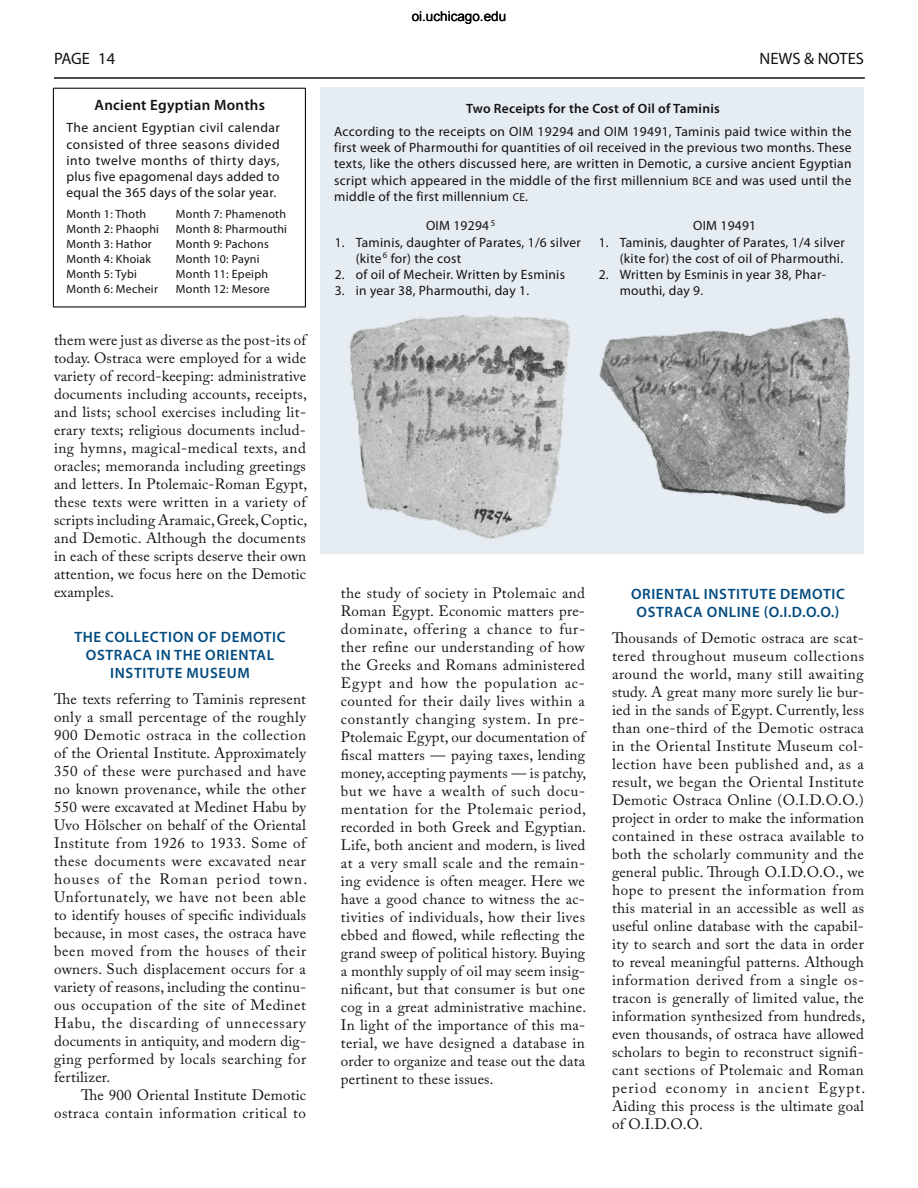
<style>
.page{position:relative;width:918px;height:1188px;background:#fff}
.page>*{position:absolute;margin:0;border:0;box-sizing:border-box;transform-origin:0 0}
.t1{font:16.5px "Myriad Pro";letter-spacing:-.015em;color:#121212}
.t2{font:15px/18px "Adobe Caslon Pro";letter-spacing:.02em;color:#121212;text-align:justify}
.t3{font:600 15px/18px "Myriad Pro";letter-spacing:.04em;color:#004a7f}
.t4{font:15px "Adobe Caslon Pro";letter-spacing:.04em;color:#121212}
.t5{font:15px "Adobe Caslon Pro";letter-spacing:.045em;color:#121212}
.t6{font:15px "Adobe Caslon Pro";letter-spacing:.055em;color:#121212}
.t7{font:15px "Adobe Caslon Pro";letter-spacing:.07em;color:#121212}
.t8{font:600 15px "Myriad Pro";letter-spacing:.02em;color:#121212}
.t9{font:13.5px/16.2px "Myriad Pro";letter-spacing:.02em;color:#121212;text-align:justify}
.t10{font:13.5px "Arial";color:#000}
.t11{font:12px "Myriad Pro";letter-spacing:.02em;color:#121212}
.s1{font-weight:600}
.s2{font-family:"Myriad Pro Regular SC850";font-size:11.55px}
.s3{font-family:"Myriad Pro";font-weight:600;color:#004a7f}
</style>
<div class="page">
<hr style="left:54px;top:77px;width:811px;height:2px;background:#121212">
<div style="left:321px;top:88px;width:543px;height:466px;background:#e6edf2"></div>
<img style="left:349px;top:316px;width:220px;height:222px">
<img style="left:599px;top:317px;width:251px;height:197px">
<div style="left:53px;top:88px;width:253px;height:220px;border:1px solid #121212"></div>
<p class="t10" style="left:412px;top:8px;width:96px">oi.uchicago.edu</p>
<p class="t1" style="left:54px;top:49px;width:63px">PAGE 14</p>
<p class="t1" style="left:760px;top:49px;width:8px">NEW</p>
<p class="t1" style="left:793px;top:49px;width:73px">S &amp; NOTES</p>
<p class="t8" style="left:95px;top:95px;width:172px">ANCIENT EGYPTIAN MONTHS</p>
<p class="t9" style="left:66px;top:120px;width:215px">The ancient Egyptian civil calendar consisted of three seasons divided into twelve months of thirty days, plus five epagomenal days added to equal the 365 days of the solar year.</p>
<p class="t11" style="left:66px;top:206px;width:81px">Month 1: Thoth</p>
<p class="t11" style="left:176px;top:206px;width:112px">Month 7: Phamenoth</p>
<p class="t11" style="left:66px;top:221px;width:94px">Month 2: Phaophi</p>
<p class="t11" style="left:176px;top:221px;width:113px">Month 8: Pharmouthi</p>
<p class="t11" style="left:66px;top:236px;width:87px">Month 3: Hathor</p>
<p class="t11" style="left:176px;top:236px;width:94px">Month 9: Pachons</p>
<p class="t11" style="left:66px;top:251px;width:86px">Month 4: Khoiak</p>
<p class="t11" style="left:176px;top:251px;width:85px">Month 10: Payni</p>
<p class="t11" style="left:66px;top:266px;width:72px">Month 5: Tybi</p>
<p class="t11" style="left:176px;top:266px;width:94px">Month 11: Epeiph</p>
<p class="t11" style="left:66px;top:281px;width:93px">Month 6: Mecheir</p>
<p class="t11" style="left:176px;top:281px;width:96px">Month 12: Mesore</p>
<p class="t2" style="left:54px;top:331px;width:255px">them were just as diverse as the post-its of today. Ostraca were employed for a wide variety of record-keeping: administrative documents including accounts, receipts, and lists; school exercises including lit&shy;erary texts; religious documents includ&shy;ing hymns, magical-medical texts, and oracles; memoranda including greetings and letters. In Ptolemaic-Roman Egypt, these texts were written in a variety of scripts including Aramaic, Greek, Coptic, and Demotic. Although the documents in each of these scripts deserve their own attention, we focus here on the Demotic examples.</p>
<p class="t3" style="left:74px;top:628px;width:213px">THE COLLECTION OF DEMOTIC</p>
<p class="t3" style="left:86px;top:646px;width:181px">OSTRACA IN THE ORIENTAL</p>
<p class="t3" style="left:110px;top:664px;width:141px">INSTITUTE MUSEUM</p>
<p class="t2" style="left:54px;top:690px;width:254px">The texts referring to Taminis represent</p>
<p class="t2" style="left:54px;top:708px;width:253px">only a small percentage of the roughly</p>
<p class="t4" style="left:54px;top:726px;width:254px">900 Demotic ostraca in the collection</p>
<p class="t2" style="left:54px;top:744px;width:254px">of the Oriental Institute. Approximately</p>
<p class="t2" style="left:54px;top:762px;width:254px">350 of these were purchased and have</p>
<p class="t2" style="left:54px;top:780px;width:253px">no known provenance, while the other</p>
<p class="t2" style="left:54px;top:798px;width:254px">550 were excavated at Medinet Habu by</p>
<p class="t2" style="left:54px;top:816px;width:254px">Uvo Hölscher on behalf of the Oriental</p>
<p class="t2" style="left:54px;top:834px;width:253px">Institute from 1926 to 1933. Some of</p>
<p class="t4" style="left:54px;top:852px;width:253px">these documents were excavated near</p>
<p class="t7" style="left:54px;top:870px;width:255px">houses of the Roman period town.</p>
<p class="t5" style="left:54px;top:888px;width:253px">Unfortunately, we have not been able</p>
<p class="t2" style="left:54px;top:906px;width:254px">to identify houses of specific individuals</p>
<p class="t2" style="left:54px;top:924px;width:254px">because, in most cases, the ostraca have</p>
<p class="t5" style="left:54px;top:942px;width:254px">been moved from the houses of their</p>
<p class="t2" style="left:54px;top:960px;width:253px">owners. Such displacement occurs for a</p>
<p class="t2" style="left:54px;top:978px;width:254px">variety of reasons, including the continu-</p>
<p class="t2" style="left:54px;top:996px;width:253px">ous occupation of the site of Medinet</p>
<p class="t6" style="left:54px;top:1014px;width:253px">Habu, the discarding of unnecessary</p>
<p class="t2" style="left:54px;top:1032px;width:254px">documents in antiquity, and modern dig-</p>
<p class="t2" style="left:54px;top:1050px;width:254px">ging performed by locals searching for</p>
<p class="t2" style="left:54px;top:1068px;width:58px">fertilizer.</p>
<p class="t2" style="left:81px;top:1086px;width:227px">The 900 Oriental Institute Demotic</p>
<p class="t2" style="left:54px;top:1104px;width:253px">ostraca contain information critical to</p>
<p class="t9" style="left:334px;top:97px;width:519px;line-height:23px;text-align:center"><span class="s1">TWO RECEIPTS FOR THE COST OF OIL OF TAMINIS<br></span>According to the receipts on OIM 19294 and OIM 19491, Taminis paid twice within the</p>
<p class="t9" style="left:334px;top:139px;width:519px">first week of Pharmouthi for quantities of oil received in the previous two months. These texts, like the others discussed here, are written in Demotic, a cursive ancient Egyptian script which appeared in the middle of the first millennium <span class="s2">BCE</span> and was used until the middle of the first millennium <span class="s2">CE</span>.</p>
<p class="t9" style="left:693px;top:218px;width:65px">OIM 19491</p>
<p class="t9" style="left:599px;top:234px;width:248px;text-align:right">1. Taminis, daughter of Parates, 1/4 silver (kite for) the cost of oil of Pharmouthi.</p>
<p class="t9" style="left:620px;top:266px;width:208px;text-indent:-21px">2. Written by Esminis in year 38, Phar&shy;mouthi, day 9.</p>
<p class="t9" style="left:426px;top:218px;width:71px">OIM 19294 <sup>5</sup></p>
<p class="t9" style="left:356px;top:234px;width:227px;text-indent:-21px">1. Taminis, daughter of Parates, 1/6 silver (kite <sup>6</sup> for) the cost</p>
<p class="t9" style="left:335px;top:266px;width:232px">2. of oil of Mecheir. Written by Esminis</p>
<p class="t9" style="left:335px;top:282px;width:196px">3. in year 38, Pharmouthi, day 1.</p>
<p class="t2" style="left:341px;top:584px;width:247px">the study of society in Ptolemaic and Roman Egypt. Economic matters pre&shy;dominate, offering a chance to fur&shy;ther refine our understanding of how the Greeks and Romans administered Egypt and how the population ac&shy;counted for their daily lives within a constantly changing system. In pre-Ptolemaic Egypt, our documentation of fiscal matters — paying taxes, lending money, accepting payments — is patchy, but we have a wealth of such docu&shy;mentation for the Ptolemaic period, recorded in both Greek and Egyptian.<br>Life, both ancient and modern, is lived at a very small scale and the remain&shy;ing evidence is often meager. Here we have a good chance to witness the ac&shy;tivities of individuals, how their lives ebbed and flowed, while reflecting the grand sweep of political history. Buying a monthly supply of oil may seem insig&shy;nificant, but that consumer is but one cog in a great administrative machine.<br>In light of the importance of this ma&shy;terial, we have designed a database in order to organize and tease out the data pertinent to these issues.</p>
<p class="t3" style="left:637px;top:584px;width:210px;text-indent:-6px">ORIENTAL INSTITUTE DEMOTIC<br>OSTRACA ONL</p>
<p class="t2" style="left:612px;top:598px;width:253px;line-height:26.1px;text-indent:125px"><span class="s3">INE (O.I.D.O.O.)<br></span>Thousands of Demotic ostraca are scat-</p>
<p class="t2" style="left:612px;top:647px;width:255px">tered throughout museum collections around the world, many still awaiting study. A great many more surely lie bur&shy;ied in the sands of Egypt. Currently, less than one-third of the Demotic ostraca in the Oriental Institute Museum col&shy;lection have been published and, as a result, we began the Oriental Institute Demotic Ostraca Online (O.I.D.O.O.) project in order to make the information contained in these ostraca available to both the scholarly community and the general public. Through O.I.D.O.O., we hope to present the information from this material in an accessible as well as useful online database with the capabil&shy;ity to search and sort the data in order to reveal meaningful patterns. Although information derived from a single os&shy;tracon is generally of limited value, the information synthesized from hundreds, even thousands, of ostraca have allowed scholars to begin to reconstruct signifi&shy;cant sections of Ptolemaic and Roman period economy in ancient Egypt.<br>Aiding this process is the ultimate goal of O.I.D.O.O.</p>
</div>
